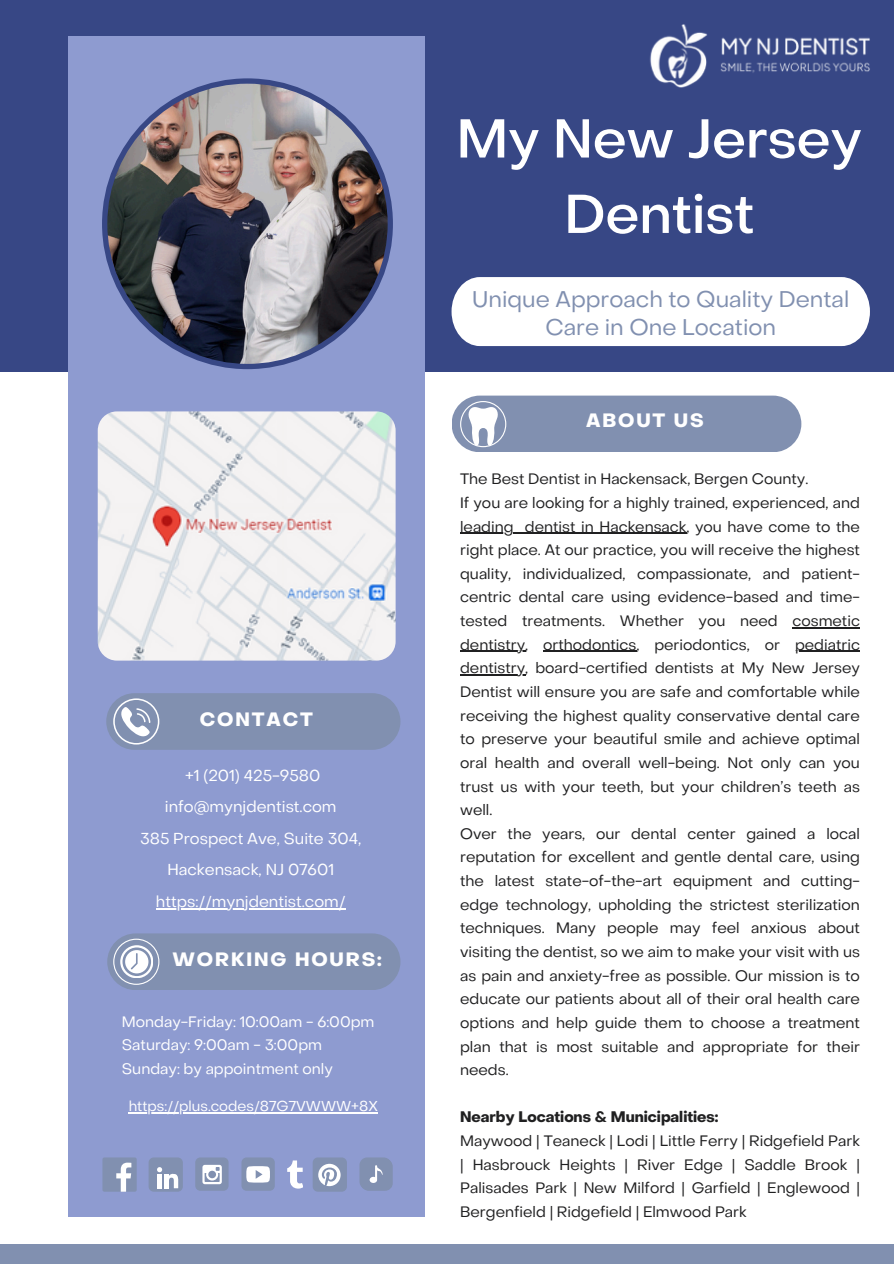
<style>
.page{position:relative;width:894px;height:1264px;background:#fff}
.page>*{position:absolute;margin:0;border:0;box-sizing:border-box;transform-origin:0 0}
.t1{font:500 54px/75.3px "Object Sans";color:#fff;text-align:center}
.t2{font:22.5px/28.2px "Object Sans";color:#8190b0;text-align:center}
.t3{font:700 18.9px "Object Sans";letter-spacing:.1em;color:#fff}
.t4{font:15.75px "Object Sans";color:#fff}
.t5{font:15px/23.7px "Object Sans";color:#202021}
.t6{font:15px "Object Sans";color:#fff}
.t7{font:14.25px "Object Sans";color:#fff}
.s1{font-weight:700}
</style>
<div class="page">
<div style="left:0;top:0;width:893px;height:372px;background:#374785"></div>
<div style="left:68px;top:36px;width:357px;height:1180px;background:#8e9bd0"></div>
<div style="left:106px;top:693px;width:294px;height:56px;background:#8190b0;border-radius:28px"></div>
<div style="left:107px;top:933px;width:293px;height:57px;background:#8190b0;border-radius:28px"></div>
<img style="left:102px;top:78px;width:291px;height:291px">
<div style="left:451px;top:395px;width:350px;height:57px;background:#8190b0;border-radius:28px"></div>
<svg style="left:113px;top:698px;width:46px;height:46px"></svg>
<div style="left:451px;top:277px;width:418px;height:69px;background:#fff"></div>
<div style="left:0;top:1244px;width:893px;height:19px;background:#8190b0"></div>
<img style="left:650px;top:24px;width:219px;height:64px">
<svg style="left:460px;top:401px;width:46px;height:46px"></svg>
<img style="left:98px;top:411px;width:297px;height:249px;border-radius:19px">
<svg style="left:113px;top:938px;width:46px;height:46px"></svg>
<div style="left:102px;top:1157px;width:34px;height:34px;background:#8190b0;border-radius:2px"></div>
<svg style="left:116px;top:1162px;width:15px;height:29px"></svg>
<div style="left:148px;top:1157px;width:34px;height:34px;background:#8190b0;border-radius:5px"></div>
<svg style="left:157px;top:1167px;width:21px;height:21px"></svg>
<div style="left:195px;top:1157px;width:33px;height:33px;background:#8190b0;border-radius:5px"></div>
<svg style="left:202px;top:1164px;width:20px;height:20px"></svg>
<div style="left:241px;top:1157px;width:34px;height:33px;background:#8190b0;border-radius:5px"></div>
<svg style="left:246px;top:1166px;width:24px;height:16px"></svg>
<svg style="left:287px;top:1160px;width:16px;height:28px"></svg>
<div style="left:312px;top:1157px;width:34px;height:34px;background:#8190b0;border-radius:5px"></div>
<svg style="left:318px;top:1163px;width:22px;height:23px"></svg>
<svg style="left:359px;top:1157px;width:32px;height:32px"></svg>
<div style="left:361px;top:1158px;width:31px;height:32px;background:#8190b0;border-radius:8px"></div>
<div style="left:360px;top:1158px;width:32px;height:31px;background:#8190b0;border-radius:8px"></div>
<svg style="left:369px;top:1165px;width:14px;height:18px"></svg>
<hr style="left:156px;top:908px;width:189px;height:1px;background:#fff">
<hr style="left:460px;top:532px;width:53px;height:2px;background:#202021">
<svg style="left:513px;top:532px;width:12px;height:2px"></svg>
<hr style="left:525px;top:532px;width:161px;height:2px;background:#202021">
<hr style="left:792px;top:627px;width:67px;height:1px;background:#202021">
<hr style="left:460px;top:651px;width:65px;height:1px;background:#202021">
<hr style="left:543px;top:651px;width:93px;height:1px;background:#202021">
<hr style="left:794px;top:651px;width:65px;height:1px;background:#202021">
<hr style="left:460px;top:674px;width:65px;height:1px;background:#202021">
<hr style="left:129px;top:1111px;width:249px;height:2px;background:#fff">
<h1 class="t3" style="left:200px;top:712px;width:115px">CONTACT</h1>
<h3 class="t4" style="left:185px;top:769px;width:137px">+1 (201) 425-9580</h3>
<p class="t4" style="left:165px;top:800px;width:173px">info@mynjdentist.com</p>
<p class="t4" style="left:140px;top:832px;width:223px">385 Prospect Ave, Suite 304,</p>
<p class="t4" style="left:167px;top:863px;width:168px">Hackensack, NJ 07601</p>
<p class="t4" style="left:156px;top:895px;width:191px">https://mynjdentist.com/</p>
<p class="t3" style="left:172px;top:952px;width:211px">WORKING HOURS:</p>
<p class="t6" style="left:122px;top:1015px;width:254px">Monday-Friday: 10:00am - 6:00pm</p>
<p class="t6" style="left:122px;top:1039px;width:202px">Saturday: 9:00am - 3:00pm</p>
<p class="t6" style="left:122px;top:1062px;width:212px">Sunday: by appointment only</p>
<p class="t7" style="left:129px;top:1100px;width:251px">https://plus.codes/87G7VWWW+8X</p>
<p class="t1" style="left:456px;top:106px;width:406px">My New Jersey<br>Dentist</p>
<p class="t2" style="left:472px;top:287px;width:378px">Unique Approach to Quality Dental<br>Care in One Location</p>
<p class="t3" style="left:586px;top:413px;width:119px">ABOUT US</p>
<p class="t5" style="left:460px;top:468px;width:349px">The Best Dentist in Hackensack, Bergen County.</p>
<p class="t5" style="left:460px;top:492px;width:401px">If you are looking for a highly trained, experienced, and</p>
<h3 class="t5" style="left:460px;top:516px;width:401px;text-align:justify">leading dentist in Hackensack, you have come to the right place. At our practice, you will receive the highest quality, individualized, compassionate, and patient&shy;centric dental care using evidence-based and time&shy;tested treatments. Whether you need cosmetic</h3>
<p class="t5" style="left:460px;top:634px;width:321px">dentistry, orthodontics, periodontics, or</p>
<p class="t5" style="left:794px;top:634px;width:66px">pediatric</p>
<p class="t5" style="left:460px;top:657px;width:401px">dentistry, board-certified dentists at My New Jersey Dentist will ensure you are safe and comfortable while receiving the highest quality conservative dental care to preserve your beautiful smile and achieve optimal oral health and overall well-being. Not only can you trust us with your teeth, but your children’s teeth as well.<br>Over the years, our dental center gained a local reputation for excellent and gentle dental care, using the latest state-of-the-art equipment and cutting&shy;edge technology, upholding the strictest sterilization techniques. Many people may feel anxious about visiting the dentist, so we aim to make your visit with us as pain and anxiety-free as possible. Our mission is to educate our patients about all of their oral health care options and help guide them to choose a treatment plan that is most suitable and appropriate for their needs.</p>
<p class="t5" style="left:460px;top:1106px;width:401px"><span class="s1">Nearby Locations &amp; Municipalities:<br></span>Maywood | Teaneck | Lodi | Little Ferry | Ridgefield Park | Hasbrouck Heights | River Edge | Saddle Brook | Palisades Park | New Milford | Garfield | Englewood |</p>
<p class="t5" style="left:460px;top:1201px;width:288px">Bergenfield | Ridgefield | Elmwood Park</p>
</div>
